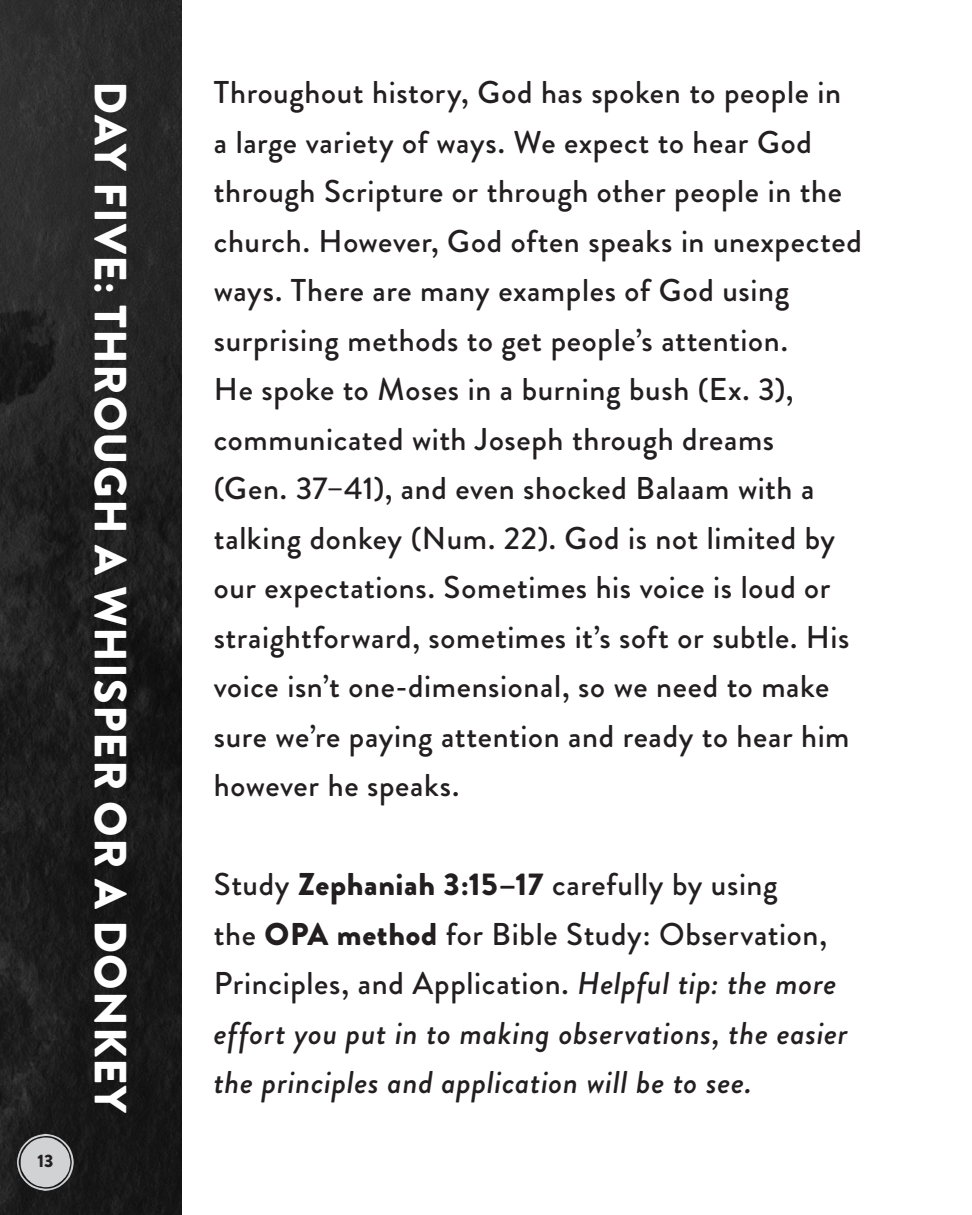
<style>
.page{position:relative;width:972px;height:1215px;background:#fff}
.page>*{position:absolute;margin:0;border:0;box-sizing:border-box;transform-origin:0 0}
.t1{font:900 45px "Brandon Grotesque";letter-spacing:.025em;color:#fff}
.t2{font:500 31.5px/49.5px "Brandon Grotesque";letter-spacing:.02em;color:#231f20}
.t3{font:italic 500 31.5px/49.5px "Brandon Grotesque";letter-spacing:.02em;color:#231f20}
.t4{font:900 18px "Brandon Grotesque";color:#231f20}
.s1{font-style:normal}
.s2{font-weight:900;font-style:normal}
</style>
<div class="page">
<img style="left:0;top:0;width:181px;height:1215px">
<svg style="left:17px;top:1133px;width:61px;height:58px"></svg>
<p class="t4" style="left:38px;top:1148px;width:18px">13</p>
<p class="t1" style="left:142px;top:81px;width:1034px;rotate:90deg">DAY FIVE: THROUGH A WHISPER OR A DONKEY</p>
<p class="t2" style="left:214px;top:68px;width:650px">Throughout history, God has spoken to people in a large variety of ways. We expect to hear God through Scripture or through other people in the church. However, God often speaks in unexpected ways. There are many examples of God using surprising methods to get people’s attention.<br>He spoke to Moses in a burning bush (Ex. 3), communicated with Joseph through dreams<br>(Gen. 37–41), and even shocked Balaam with a talking donkey (Num. 22). God is not limited by our expectations. Sometimes his voice is loud or straightforward, sometimes it’s soft or subtle. His voice isn’t one-dimensional, so we need to make sure we’re paying attention and ready to hear him however he speaks.</p>
<p class="t3" style="left:214px;top:860px;width:636px"><span class="s1">Study</span> <span class="s2">Zephaniah 3:15–17</span> <span class="s1">carefully by using<br>the</span> <span class="s2">OPA method</span> <span class="s1">for Bible Study: Observation, Principles, and Application.</span> Helpful tip: the more effort you put in to making observations, the easier the principles and application will be to see.</p>
</div>
